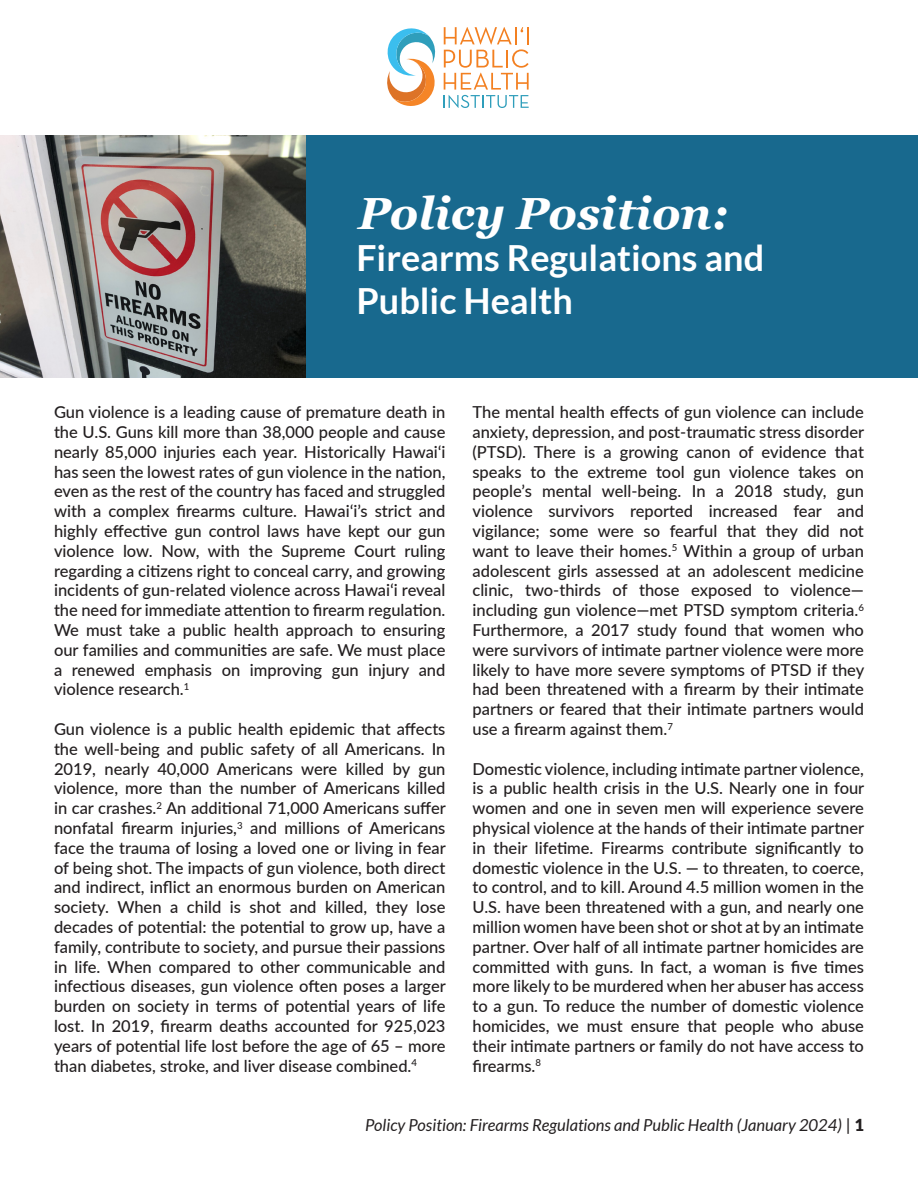
<style>
.page{position:relative;width:918px;height:1188px;background:#fff}
.page>*{position:absolute;margin:0;border:0;box-sizing:border-box;transform-origin:0 0}
.t1{font:italic 700 45px "Georgia";color:#fff}
.t2{font:700 36px/43.2px "Lato";color:#fff}
.t3{font:500 16.5px/19.8px "Lato";color:#231f20;text-align:justify}
.t4{font:italic 16.5px "Lato";color:#231f20}
.s1{font-weight:500;font-style:normal}
.s2{font-weight:900;font-style:normal}
</style>
<div class="page">
<svg style="left:387px;top:28px;width:49px;height:78px"></svg>
<svg style="left:444px;top:27px;width:85px;height:81px"></svg>
<img style="left:0;top:135px;width:306px;height:243px">
<div style="left:306px;top:135px;width:612px;height:243px;background:#18698e"></div>
<p class="t1" style="left:358px;top:179px;width:371px">Policy Position:</p>
<p class="t2" style="left:356px;top:236px;width:409px">Firearms Regulations and<br>Public Health</p>
<p class="t3" style="left:54px;top:402px;width:393px">Gun violence is a leading cause of premature death in the U.S. Guns kill more than 38,000 people and cause nearly 85,000 injuries each year. Historically Hawaiʻi has seen the lowest rates of gun violence in the nation, even as the rest of the country has faced and struggled with a complex firearms culture. Hawaiʻi’s strict and highly effective gun control laws have kept our gun violence low. Now, with the Supreme Court ruling regarding a citizens right to conceal carry, and growing incidents of gun-related violence across Hawaiʻi reveal the need for immediate attention to firearm regulation.<br>We must take a public health approach to ensuring our families and communities are safe. We must place a renewed emphasis on improving gun injury and violence research.<sup>1</sup></p>
<p class="t3" style="left:54px;top:718px;width:393px">Gun violence is a public health epidemic that affects the well-being and public safety of all Americans. In 2019, nearly 40,000 Americans were killed by gun violence, more than the number of Americans killed in car crashes.<sup>2</sup> An additional 71,000 Americans suffer nonfatal firearm injuries,<sup>3</sup> and millions of Americans face the trauma of losing a loved one or living in fear of being shot. The impacts of gun violence, both direct and indirect, inflict an enormous burden on American society. When a child is shot and killed, they lose decades of potential: the potential to grow up, have a family, contribute to society, and pursue their passions in life. When compared to other communicable and infectious diseases, gun violence often poses a larger burden on society in terms of potential years of life lost. In 2019, firearm deaths accounted for 925,023 years of potential life lost before the age of 65 – more than diabetes, stroke, and liver disease combined.<sup>4</sup></p>
<p class="t3" style="left:472px;top:402px;width:393px">The mental health effects of gun violence can include anxiety, depression, and post-traumatic stress disorder (PTSD). There is a growing canon of evidence that speaks to the extreme tool gun violence takes on people’s mental well-being. In a 2018 study, gun violence survivors reported increased fear and vigilance; some were so fearful that they did not want to leave their homes.<sup>5</sup> Within a group of urban adolescent girls assessed at an adolescent medicine clinic, two-thirds of those exposed to violence— including gun violence—met PTSD symptom criteria.<sup>6<br></sup>Furthermore, a 2017 study found that women who were survivors of intimate partner violence were more likely to have more severe symptoms of PTSD if they had been threatened with a firearm by their intimate partners or feared that their intimate partners would use a firearm against them.<sup>7</sup></p>
<p class="t3" style="left:472px;top:758px;width:393px">Domestic violence, including intimate partner violence, is a public health crisis in the U.S. Nearly one in four women and one in seven men will experience severe physical violence at the hands of their intimate partner in their lifetime. Firearms contribute significantly to domestic violence in the U.S. — to threaten, to coerce, to control, and to kill. Around 4.5 million women in the U.S. have been threatened with a gun, and nearly one million women have been shot or shot at by an intimate partner. Over half of all intimate partner homicides are committed with guns. In fact, a woman is five times more likely to be murdered when her abuser has access to a gun. To reduce the number of domestic violence homicides, we must ensure that people who abuse their intimate partners or family do not have access to firearms.<sup>8</sup></p>
<p class="t4" style="left:365px;top:1116px;width:500px">Policy Position: Firearms Regulations and Public Health (January 2024) <span class="s1">|</span> <span class="s2">1</span></p>
</div>
